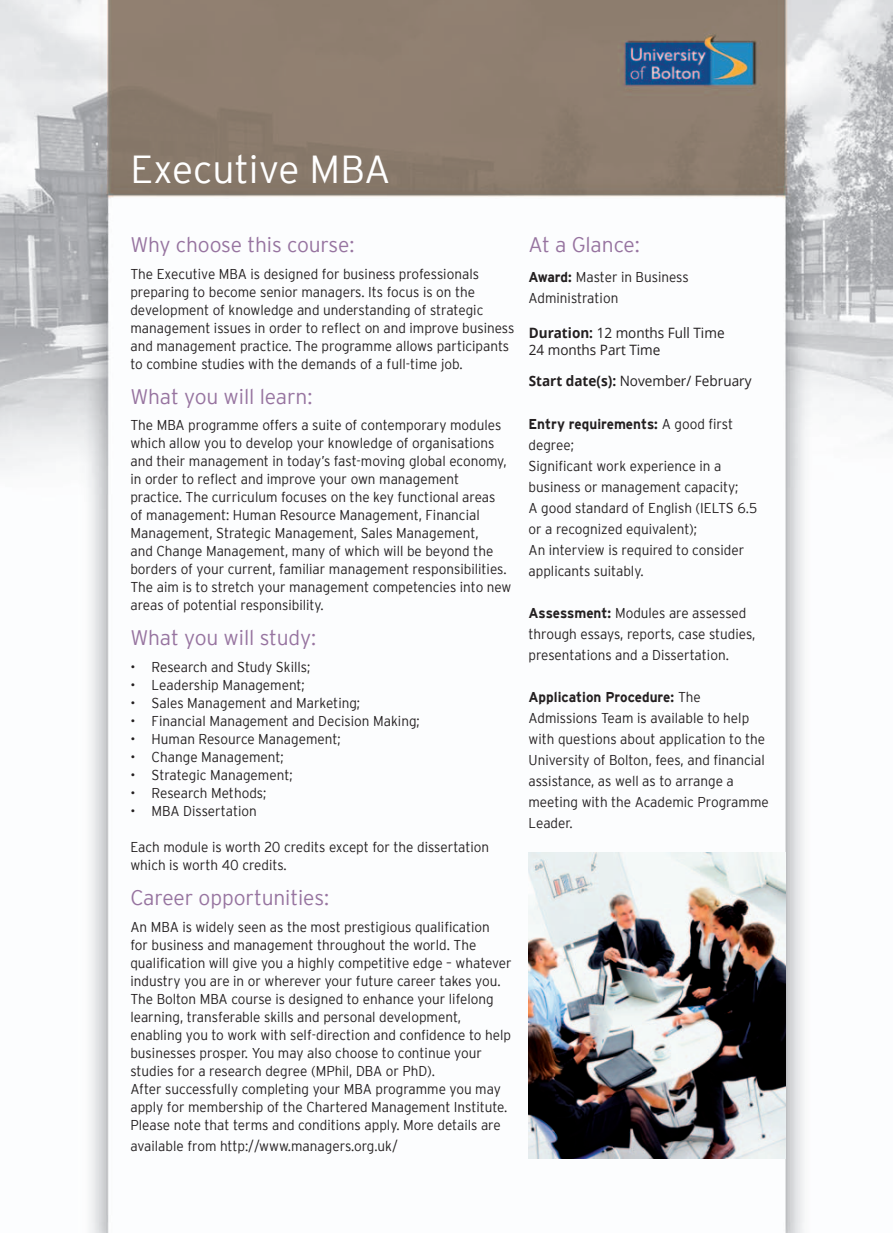
<style>
.page{position:relative;width:893px;height:1234px;background:#fff}
.page>*{position:absolute;margin:0;border:0;box-sizing:border-box;transform-origin:0 0}
.t1{font:300 39px "Interstate";color:#fff}
.t2{font:300 21px "Interstate";letter-spacing:-.005em;color:#9774a0}
.t3{font:300 14.25px/18px "Interstate";color:#231f20;scale:.95 1}
.t4{font:14.25px/17.1px "Open Sans";color:#231f20;scale:.95 1}
.s1{font-weight:700}
</style>
<div class="page">
<img style="left:1px;top:0;width:892px;height:1232px">
<img style="left:528px;top:852px;width:257px;height:306px">
<h1 class="t1" style="left:130px;top:147px;width:262px">Executive MBA</h1>
<h2 class="t2" style="left:130px;top:233px;width:225px">Why choose this course:</h2>
<p class="t3" style="left:130px;top:264px;width:406px">The Executive MBA is designed for business professionals preparing to become senior managers. Its focus is on the development of knowledge and understanding of strategic management issues in order to reflect on and improve business and management practice. The programme allows participants to combine studies with the demands of a full-time job.</p>
<h2 class="t2" style="left:130px;top:384px;width:184px">What you will learn:</h2>
<p class="t3" style="left:130px;top:416px;width:403px">The MBA programme offers a suite of contemporary modules which allow you to develop your knowledge of organisations and their management in today’s fast-moving global economy, in order to reflect and improve your own management practice. The curriculum focuses on the key functional areas<br>of management: Human Resource Management, Financial Management, Strategic Management, Sales Management,<br>and Change Management, many of which will be beyond the borders of your current, familiar management responsibilities.<br>The aim is to stretch your management competencies into new areas of potential responsibility.</p>
<h2 class="t2" style="left:130px;top:626px;width:187px">What you will study:</h2>
<p class="t3" style="left:130px;top:657px;width:191px">• Research and Study Skills;</p>
<p class="t3" style="left:130px;top:675px;width:185px">• Leadership Management;</p>
<p class="t3" style="left:130px;top:693px;width:243px">• Sales Management and Marketing;</p>
<p class="t3" style="left:130px;top:711px;width:306px">• Financial Management and Decision Making;</p>
<p class="t3" style="left:130px;top:729px;width:223px">• Human Resource Management;</p>
<p class="t3" style="left:130px;top:747px;width:163px">• Change Management;</p>
<p class="t3" style="left:130px;top:765px;width:172px">• Strategic Management;</p>
<p class="t3" style="left:130px;top:783px;width:145px">• Research Methods;</p>
<p class="t3" style="left:130px;top:801px;width:135px">• MBA Dissertation</p>
<p class="t3" style="left:130px;top:837px;width:379px">Each module is worth 20 credits except for the dissertation which is worth 40 credits.</p>
<h2 class="t2" style="left:130px;top:885px;width:200px">Career opportunities:</h2>
<p class="t3" style="left:130px;top:917px;width:403px">An MBA is widely seen as the most prestigious qualification<br>for business and management throughout the world. The qualification will give you a highly competitive edge – whatever industry you are in or wherever your future career takes you.<br>The Bolton MBA course is designed to enhance your lifelong learning, transferable skills and personal development, enabling you to work with self-direction and confidence to help businesses prosper. You may also choose to continue your studies for a research degree (MPhil, DBA or PhD).<br>After successfully completing your MBA programme you may apply for membership of the Chartered Management Institute.<br>Please note that terms and conditions apply. More details are</p>
<p class="t3" style="left:130px;top:1136px;width:283px">available from http://www.managers.org.uk/</p>
<h2 class="t2" style="left:528px;top:233px;width:113px">At a Glance:</h2>
<p class="t3" style="left:528px;top:266px;width:170px;line-height:21px"><span class="s1">Award:</span> Master in Business<br>Administration</p>
<p class="t4" style="left:529px;top:324px;width:208px"><span class="s1">Duration:</span> 12 months Full Time<br>24 months Part Time</p>
<p class="t4" style="left:529px;top:372px;width:236px"><span class="s1">Start date(s):</span> November/ February</p>
<p class="t3" style="left:528px;top:413px;width:242px;line-height:21px"><span class="s1">Entry requirements:</span> A good first degree;<br>Significant work experience in a business or management capacity;<br>A good standard of English (IELTS 6.5 or a recognized equivalent);<br>An interview is required to consider applicants suitably.</p>
<p class="t3" style="left:528px;top:602px;width:240px;line-height:21px"><span class="s1">Assessment:</span> Modules are assessed through essays, reports, case studies, presentations and a Dissertation.</p>
<p class="t3" style="left:528px;top:686px;width:254px;line-height:21px"><span class="s1">Application Procedure:</span> The<br>Admissions Team is available to help with questions about application to the<br>University of Bolton, fees, and financial assistance, as well as to arrange a meeting with the Academic Programme<br>Leader.</p>
</div>
